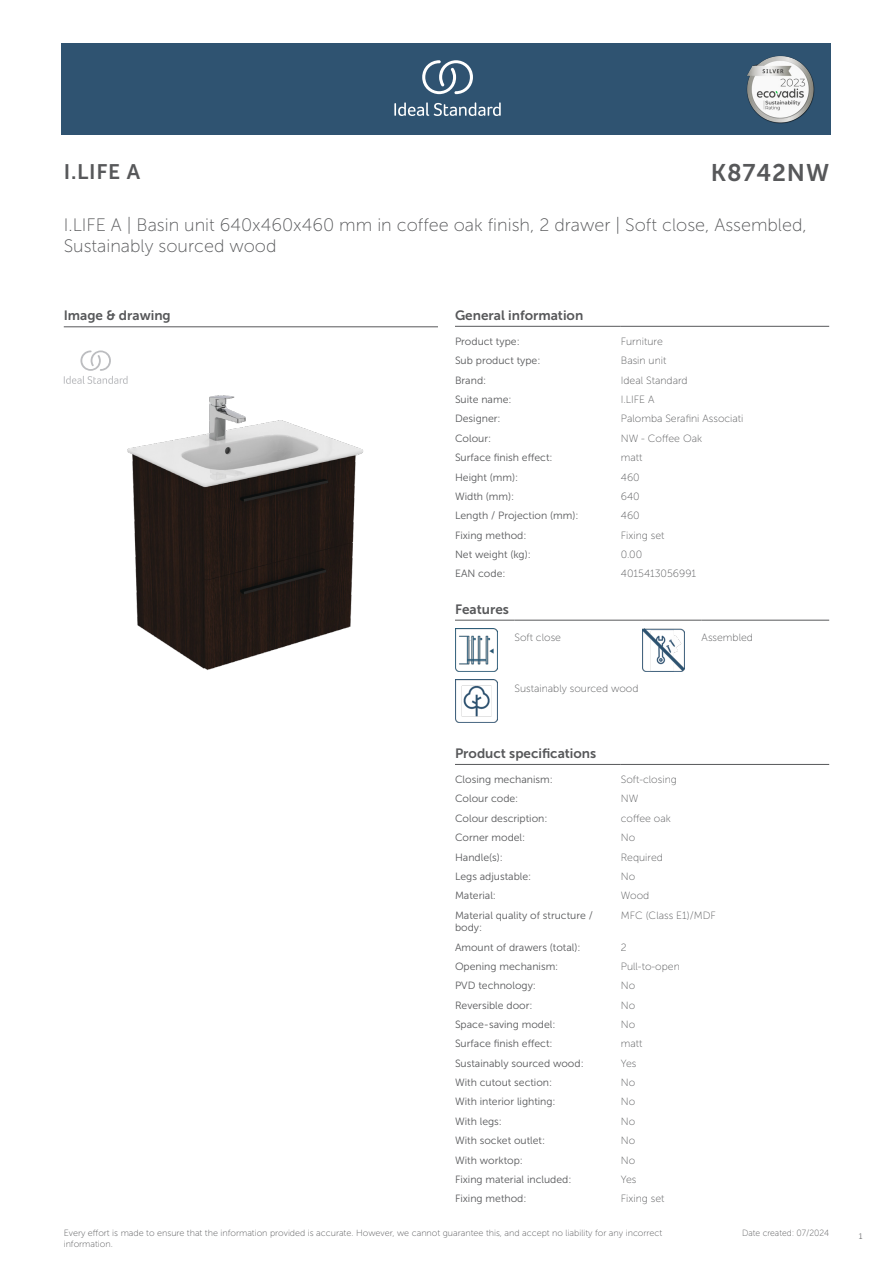
<style>
.page{position:relative;width:893px;height:1263px;background:#fff}
.page>*{position:absolute;margin:0;border:0;box-sizing:border-box;transform-origin:0 0}
.ID{font:24px "Museo Sans 700";letter-spacing:.035em;color:#57585a}
.SUITE_NAME{font:21px "Museo Sans 700";color:#57585a}
.Product_description__L3{font:18px/21.6px "Museo Sans 100";color:#57585a}
.head_9pt{font:13.5px "Museo Sans 700";color:#57585a}
.head_general{font:10.5px/12.6px "Museo Sans 300";color:#57585a}
.value_general{font:10.5px "Museo Sans 100";color:#57585a}
.Disclaimer{font:9px/10.8px "Museo Sans 100";color:#57585a}
.Date_created{font:9px "Museo Sans 100";color:#57585a;scale:.95 1}
.t1{font:300 9px "Calibri";color:#57585a;scale:.95 1}
</style>
<div class="page">
<div style="left:62px;top:43px;width:769px;height:91px;background:#2f5371"></div>
<hr style="left:455px;top:326px;width:166px;height:1px;background:#57585a">
<hr style="left:621px;top:326px;width:208px;height:1px;background:#57585a">
<hr style="left:455px;top:620px;width:59px;height:1px;background:#57585a">
<hr style="left:514px;top:620px;width:128px;height:1px;background:#57585a">
<hr style="left:642px;top:620px;width:60px;height:1px;background:#57585a">
<hr style="left:702px;top:620px;width:127px;height:1px;background:#57585a">
<img style="left:455px;top:629px;width:42px;height:42px">
<img style="left:642px;top:629px;width:42px;height:42px">
<img style="left:455px;top:680px;width:42px;height:42px">
<hr style="left:455px;top:764px;width:166px;height:1px;background:#57585a">
<hr style="left:621px;top:764px;width:208px;height:1px;background:#57585a">
<hr style="left:64px;top:327px;width:374px;height:1px;background:#57585a">
<svg style="left:64px;top:350px;width:64px;height:34px"></svg>
<img style="left:127px;top:395px;width:237px;height:275px">
<svg style="left:394px;top:102px;width:107px;height:14px"></svg>
<svg style="left:422px;top:60px;width:51px;height:34px"></svg>
<img style="left:746px;top:56px;width:68px;height:67px">
<p class="SUITE_NAME" style="left:64px;top:160px;width:78px">I.LIFE A</p>
<p class="ID" style="left:711px;top:160px;width:120px">K8742NW</p>
<p class="Product_description__L3" style="left:64px;top:214px;width:745px">I.LIFE A | Basin unit 640x460x460 mm in coffee oak finish, 2 drawer | Soft close, Assembled,<br>Sustainably sourced wood</p>
<p class="head_9pt" style="left:64px;top:308px;width:108px">Image &amp; drawing</p>
<p class="head_9pt" style="left:455px;top:308px;width:130px">General information</p>
<p class="head_general" style="left:455px;top:335px;width:66px">Product type:</p>
<p class="value_general" style="left:621px;top:336px;width:44px">Furniture</p>
<p class="head_general" style="left:455px;top:354px;width:87px">Sub product type:</p>
<p class="value_general" style="left:621px;top:355px;width:47px">Basin unit</p>
<p class="head_general" style="left:455px;top:374px;width:33px">Brand:</p>
<p class="value_general" style="left:621px;top:374px;width:68px">Ideal Standard</p>
<p class="head_general" style="left:455px;top:393px;width:58px">Suite name:</p>
<p class="value_general" style="left:621px;top:394px;width:35px">I.LIFE A</p>
<p class="head_general" style="left:455px;top:413px;width:47px">Designer:</p>
<p class="value_general" style="left:621px;top:413px;width:124px">Palomba Serafini Associati</p>
<p class="head_general" style="left:455px;top:432px;width:38px">Colour:</p>
<p class="value_general" style="left:621px;top:433px;width:83px">NW - Coffee Oak</p>
<p class="head_general" style="left:455px;top:451px;width:99px">Surface finish effect:</p>
<p class="value_general" style="left:621px;top:452px;width:23px">matt</p>
<p class="head_general" style="left:455px;top:471px;width:65px">Height (mm):</p>
<p class="value_general" style="left:621px;top:471px;width:20px">460</p>
<p class="head_general" style="left:455px;top:490px;width:61px">Width (mm):</p>
<p class="value_general" style="left:621px;top:491px;width:20px">640</p>
<p class="head_general" style="left:455px;top:509px;width:125px">Length / Projection (mm):</p>
<p class="value_general" style="left:621px;top:510px;width:20px">460</p>
<p class="head_general" style="left:455px;top:529px;width:73px">Fixing method:</p>
<p class="value_general" style="left:621px;top:529px;width:45px">Fixing set</p>
<p class="head_general" style="left:455px;top:548px;width:77px">Net weight (kg):</p>
<p class="value_general" style="left:621px;top:549px;width:23px">0.00</p>
<p class="head_general" style="left:455px;top:567px;width:52px">EAN code:</p>
<p class="value_general" style="left:621px;top:568px;width:77px">4015413056991</p>
<p class="head_9pt" style="left:455px;top:602px;width:55px">Features</p>
<p class="value_general" style="left:514px;top:632px;width:48px">Soft close</p>
<p class="value_general" style="left:702px;top:632px;width:53px">Assembled</p>
<p class="value_general" style="left:514px;top:683px;width:125px">Sustainably sourced wood</p>
<p class="head_9pt" style="left:455px;top:746px;width:143px">Product specifications</p>
<p class="head_general" style="left:455px;top:773px;width:99px">Closing mechanism:</p>
<p class="value_general" style="left:621px;top:774px;width:58px">Soft-closing</p>
<p class="head_general" style="left:455px;top:793px;width:65px">Colour code:</p>
<p class="value_general" style="left:621px;top:793px;width:19px">NW</p>
<p class="head_general" style="left:455px;top:812px;width:94px">Colour description:</p>
<p class="value_general" style="left:621px;top:813px;width:52px">coffee oak</p>
<p class="head_general" style="left:455px;top:831px;width:72px">Corner model:</p>
<p class="value_general" style="left:621px;top:832px;width:16px">No</p>
<p class="head_general" style="left:455px;top:851px;width:49px">Handle(s):</p>
<p class="value_general" style="left:621px;top:851px;width:44px">Required</p>
<p class="head_general" style="left:455px;top:870px;width:78px">Legs adjustable:</p>
<p class="value_general" style="left:621px;top:871px;width:16px">No</p>
<p class="head_general" style="left:455px;top:889px;width:43px">Material:</p>
<p class="value_general" style="left:621px;top:890px;width:30px">Wood</p>
<p class="head_general" style="left:455px;top:909px;width:139px">Material quality of structure / body:</p>
<p class="value_general" style="left:621px;top:909px;width:96px">MFC (Class E1)/MDF</p>
<p class="head_general" style="left:455px;top:941px;width:127px">Amount of drawers (total):</p>
<p class="value_general" style="left:621px;top:941px;width:7px">2</p>
<p class="head_general" style="left:455px;top:960px;width:105px">Opening mechanism:</p>
<p class="value_general" style="left:621px;top:961px;width:60px">Pull-to-open</p>
<p class="head_general" style="left:455px;top:979px;width:82px">PVD technology:</p>
<p class="value_general" style="left:621px;top:980px;width:16px">No</p>
<p class="head_general" style="left:455px;top:999px;width:79px">Reversible door:</p>
<p class="value_general" style="left:621px;top:999px;width:16px">No</p>
<p class="head_general" style="left:455px;top:1018px;width:102px">Space-saving model:</p>
<p class="value_general" style="left:621px;top:1019px;width:16px">No</p>
<p class="head_general" style="left:455px;top:1037px;width:99px">Surface finish effect:</p>
<p class="value_general" style="left:621px;top:1038px;width:23px">matt</p>
<p class="head_general" style="left:455px;top:1057px;width:130px">Sustainably sourced wood:</p>
<p class="value_general" style="left:621px;top:1057px;width:17px">Yes</p>
<p class="head_general" style="left:455px;top:1076px;width:99px">With cutout section:</p>
<p class="value_general" style="left:621px;top:1077px;width:16px">No</p>
<p class="head_general" style="left:455px;top:1095px;width:102px">With interior lighting:</p>
<p class="value_general" style="left:621px;top:1096px;width:16px">No</p>
<p class="head_general" style="left:455px;top:1115px;width:48px">With legs:</p>
<p class="value_general" style="left:621px;top:1115px;width:16px">No</p>
<p class="head_general" style="left:455px;top:1134px;width:92px">With socket outlet:</p>
<p class="value_general" style="left:621px;top:1135px;width:16px">No</p>
<p class="head_general" style="left:455px;top:1154px;width:69px">With worktop:</p>
<p class="value_general" style="left:621px;top:1154px;width:16px">No</p>
<p class="head_general" style="left:455px;top:1173px;width:118px">Fixing material included:</p>
<p class="value_general" style="left:621px;top:1174px;width:17px">Yes</p>
<p class="head_general" style="left:455px;top:1192px;width:73px">Fixing method:</p>
<p class="value_general" style="left:621px;top:1193px;width:45px">Fixing set</p>
<p class="Disclaimer" style="left:64px;top:1227px;width:600px">Every effort is made to ensure that the information provided is accurate. However, we cannot guarantee this, and accept no liability for any incorrect information.</p>
<p class="Date_created" style="left:742px;top:1228px;width:93px">Date created: 07/2024</p>
<p class="t1" style="left:858px;top:1230px;width:6px">1</p>
</div>
